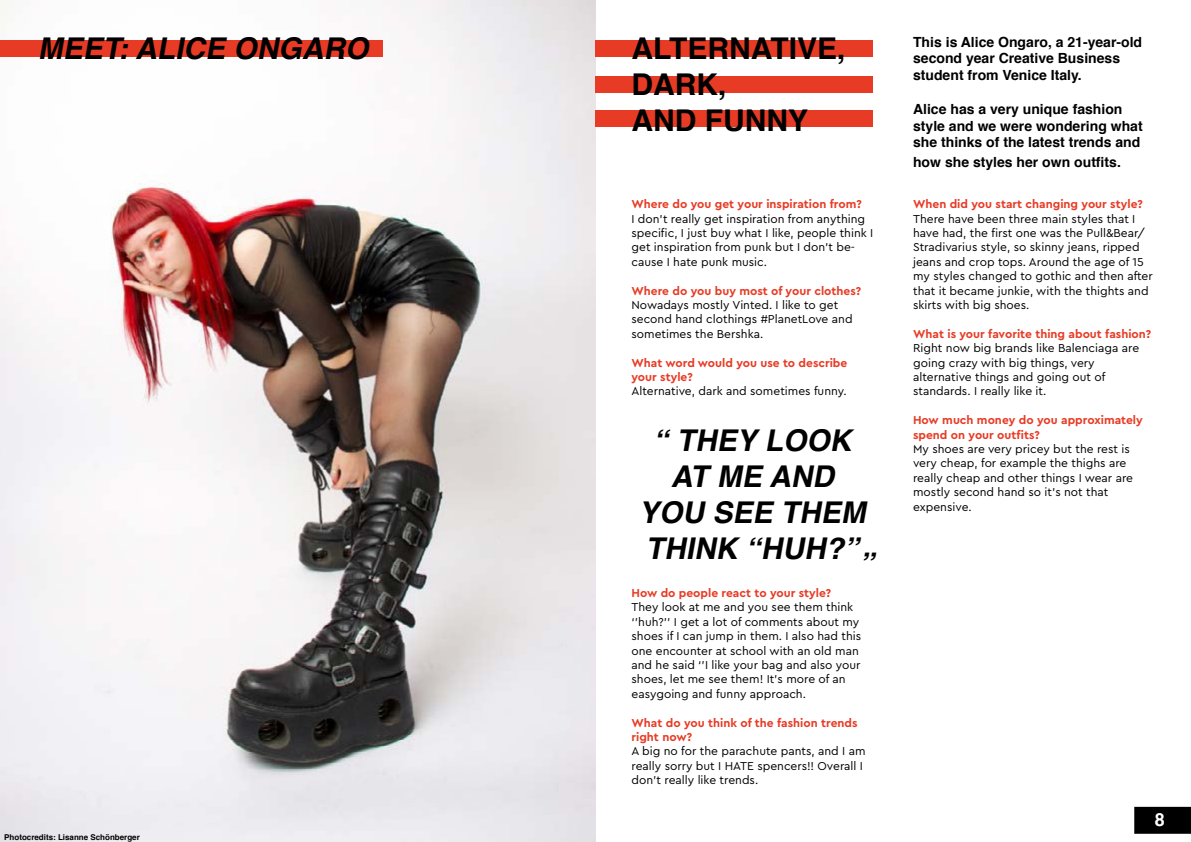
<style>
.page{position:relative;width:1191px;height:842px;background:#fff}
.page>*{position:absolute;margin:0;border:0;box-sizing:border-box;transform-origin:0 0}
.t1{font:italic 700 30px/36px "Helvetica";color:#000;text-align:center}
.t2{font:700 30px/36px "Helvetica";color:#000}
.t3{font:700 18px "Helvetica";color:#fff}
.t4{font:700 14px/16.8px "Helvetica";color:#000}
.t5{font:12px/14.4px "Cera PRO";color:#000}
.t6{font:700 12px/14.4px "Cera Pro";color:#e73b25}
.t7{font:700 8px "Helvetica";color:#000}
</style>
<div class="page">
<img style="left:0;top:0;width:595px;height:842px">
<div style="left:0;top:40px;width:383px;height:17px;background:#e73b25"></div>
<div style="left:595px;top:110px;width:278px;height:17px;background:#e73b25"></div>
<div style="left:595px;top:77px;width:278px;height:16px;background:#e73b25"></div>
<div style="left:595px;top:40px;width:278px;height:17px;background:#e73b25"></div>
<div style="left:1134px;top:807px;width:56px;height:26px;background:#000"></div>
<div style="left:1134px;top:807px;width:57px;height:27px;border:1px solid #000"></div>
<h1 class="t1" style="left:38px;top:33px;width:337px">MEET: ALICE ONGARO</h1>
<p class="t4" style="left:913px;top:34px;width:231px">This is Alice Ongaro, a 21-year-old second year Creative Business student from Venice Italy.</p>
<p class="t4" style="left:913px;top:102px;width:231px">Alice has a very unique fashion style and we were wondering what she thinks of the latest trends and</p>
<p class="t4" style="left:913px;top:153px;width:209px">how she styles her own outfits.</p>
<h1 class="t2" style="left:631px;top:33px;width:215px">ALTERNATIVE,<br>DARK,<br>AND FUNNY</h1>
<p class="t7" style="left:4px;top:834px;width:137px">Photocredits: Lisanne Schönberger</p>
<p class="t6" style="left:631px;top:198px;width:232px">Where do you get your inspiration from?</p>
<p class="t5" style="left:631px;top:212px;width:243px">I don’t really get inspiration from anything specific, I just buy what I like, people think I get inspiration from punk but I don’t be&shy;cause I hate punk music.</p>
<p class="t6" style="left:631px;top:284px;width:231px">Where do you buy most of your clothes?</p>
<p class="t5" style="left:631px;top:298px;width:223px">Nowadays mostly Vinted. I like to get second hand clothings #PlanetLove and sometimes the Bershka.</p>
<p class="t6" style="left:631px;top:356px;width:217px">What word would you use to describe your style?</p>
<p class="t5" style="left:631px;top:385px;width:217px">Alternative, dark and sometimes funny.</p>
<h1 class="t1" style="left:639px;top:425px;width:233px">“ THEY LOOK<br>AT ME AND<br>YOU SEE THEM<br>THINK “HUH?”</h1>
<h1 class="t1" style="left:881px;top:565px;width:22px;rotate:-180deg">“</h1>
<p class="t6" style="left:631px;top:586px;width:201px">How do people react to your style?</p>
<p class="t5" style="left:631px;top:601px;width:231px">They look at me and you see them think ‘’huh?’’ I get a lot of comments about my shoes if I can jump in them. I also had this one encounter at school with an old man and he said ‘’I like your bag and also your shoes, let me see them! It’s more of an easygoing and funny approach.</p>
<p class="t6" style="left:631px;top:716px;width:227px">What do you think of the fashion trends right now?</p>
<p class="t5" style="left:631px;top:745px;width:235px">A big no for the parachute pants, and I am really sorry but I HATE spencers!! Overall I don’t really like trends.</p>
<p class="t6" style="left:913px;top:198px;width:231px">When did you start changing your style?</p>
<p class="t5" style="left:913px;top:212px;width:241px">There have been three main styles that I have had, the first one was the Pull&amp;Bear/ Stradivarius style, so skinny jeans, ripped jeans and crop tops. Around the age of 15 my styles changed to gothic and then after that it became junkie, with the thights and skirts with big shoes.</p>
<p class="t6" style="left:913px;top:327px;width:240px">What is your favorite thing about fashion?</p>
<p class="t5" style="left:913px;top:341px;width:228px">Right now big brands like Balenciaga are going crazy with big things, very alternative things and going out of standards. I really like it.</p>
<p class="t6" style="left:913px;top:414px;width:231px">How much money do you approximately spend on your outfits?</p>
<p class="t5" style="left:913px;top:442px;width:221px">My shoes are very pricey but the rest is very cheap, for example the thighs are really cheap and other things I wear are mostly second hand so it’s not that expensive.</p>
<h2 class="t3" style="left:1155px;top:812px;width:12px">8</h2>
</div>
